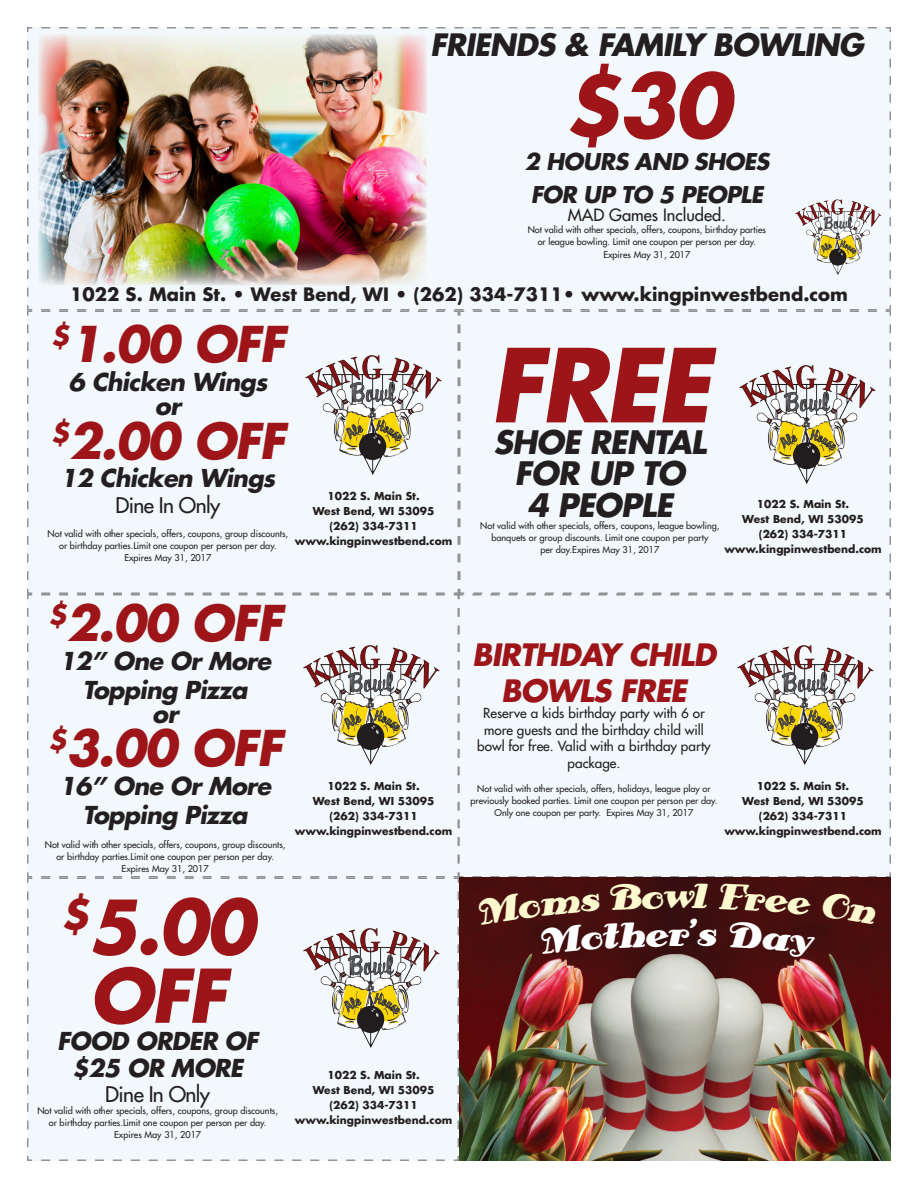
<style>
.page{position:relative;width:918px;height:1188px;background:#fff}
.page>*{position:absolute;margin:0;border:0;box-sizing:border-box;transform-origin:0 0}
.t1{font:italic 700 99px "Futura";color:#9e1519}
.t2{font:italic 700 84px "Futura";color:#9e1519}
.t3{font:italic 700 72px/69px "Futura";color:#9e1519;text-align:center}
.t4{font:italic 700 48px "Futura";letter-spacing:-.03em;color:#9e1519}
.t5{font:35.55px "Antsy Pants";color:#fcf9ce}
.t6{font:35.55px "Antsy Pants";color:#fff}
.t7{font:italic 700 31.5px/31.5px "Futura";letter-spacing:-.03em;color:#231f20;text-align:center}
.t8{font:italic 700 30px/36px "Futura";letter-spacing:-.03em;color:#9e1519;text-align:center}
.t9{font:italic 700 30px "Futura";letter-spacing:-.03em;color:#231f20}
.t10{font:italic 700 24px/28.8px "Futura";letter-spacing:-.03em;color:#231f20;text-align:center}
.t11{font:italic 700 22.5px/33px "Futura";letter-spacing:-.03em;color:#231f20}
.t12{font:21px "Futura";letter-spacing:-.03em;color:#231f20}
.t13{font:700 18px "Futura";color:#231f20}
.t14{font:16.5px "Futura";color:#231f20}
.t15{font:13.5px/16.5px "Futura";color:#231f20;text-align:center}
.t16{font:700 10.65px "Futura";color:#231f20}
.t17{font:9.15px/12.1px "Futura";color:#231f20;text-align:center}
</style>
<div class="page">
<div style="left:460px;top:595px;width:431px;height:282px;background:#f2f8fb"></div>
<div style="left:27px;top:27px;width:864px;height:283px;background:#f2f8fb"></div>
<div style="left:27px;top:595px;width:433px;height:282px;background:#f2f8fb"></div>
<svg style="left:37px;top:595px;width:412px;height:1px"></svg>
<div style="left:27px;top:310px;width:431px;height:285px;background:#f2f8fb"></div>
<svg style="left:468px;top:595px;width:413px;height:1px"></svg>
<svg style="left:37px;top:309px;width:844px;height:3px"></svg>
<div style="left:458px;top:310px;width:433px;height:285px;background:#f2f8fb"></div>
<svg style="left:37px;top:876px;width:412px;height:1px"></svg>
<div style="left:27px;top:877px;width:432px;height:284px;background:#f2f8fb"></div>
<img style="left:306px;top:353px;width:138px;height:124px">
<img style="left:303px;top:643px;width:139px;height:124px">
<img style="left:303px;top:927px;width:139px;height:124px">
<img style="left:738px;top:643px;width:138px;height:124px">
<img style="left:739px;top:363px;width:139px;height:124px">
<img style="left:796px;top:199px;width:87px;height:78px">
<img style="left:39px;top:34px;width:388px;height:251px">
<img style="left:459px;top:877px;width:432px;height:284px">
<svg style="left:472px;top:876px;width:409px;height:83px;background:#461111"></svg>
<p class="t9" style="left:430px;top:25px;width:435px">FRIENDS &amp; FAMILY BOWLING</p>
<p class="t2" style="left:563px;top:50px;width:169px">$30</p>
<p class="t11" style="left:524px;top:145px;width:246px">2 HOURS AND SHOES<br>FOR UP TO 5 PEOPLE</p>
<p class="t14" style="left:568px;top:205px;width:160px">MAD Games Included.</p>
<p class="t17" style="left:528px;top:224px;width:240px">Not valid with other specials, offers, coupons, birthday parties or league bowling. Limit one coupon per person per day.</p>
<p class="t17" style="left:603px;top:248px;width:89px">Expires May 31, 2017</p>
<p class="t13" style="left:70px;top:282px;width:779px">1022 S. Main St. • West Bend, WI • (262) 334-7311• www.kingpinwestbend.com</p>
<p class="t4" style="left:51px;top:312px;width:236px"><sup>$</sup>1.00 OFF</p>
<p class="t10" style="left:68px;top:370px;width:200px;line-height:24px">6 Chicken Wings or</p>
<p class="t4" style="left:51px;top:409px;width:236px"><sup>$</sup>2.00 OFF</p>
<p class="t10" style="left:61px;top:464px;width:216px">12 Chicken Wings</p>
<p class="t12" style="left:116px;top:492px;width:106px">Dine In Only</p>
<p class="t17" style="left:48px;top:527px;width:242px">Not valid with other specials, offers, coupons, group discounts, or birthday parties.Limit one coupon per person per day.</p>
<p class="t17" style="left:124px;top:552px;width:89px">Expires May 31, 2017</p>
<p class="t1" style="left:489px;top:319px;width:222px">FREE</p>
<p class="t7" style="left:493px;top:426px;width:214px">SHOE RENTAL<br>FOR UP TO</p>
<p class="t7" style="left:527px;top:489px;width:147px">4 PEOPLE</p>
<p class="t17" style="left:480px;top:520px;width:241px">Not valid with other specials, offers, coupons, league bowling, banquets or group discounts. Limit one coupon per party<br>per day.Expires May 31, 2017</p>
<p class="t16" style="left:327px;top:489px;width:94px">1022 S. Main St.</p>
<p class="t16" style="left:313px;top:504px;width:123px">West Bend, WI 53095</p>
<p class="t16" style="left:329px;top:519px;width:90px">(262) 334-7311</p>
<p class="t16" style="left:295px;top:534px;width:159px">www.kingpinwestbend.com</p>
<p class="t16" style="left:757px;top:497px;width:94px">1022 S. Main St.</p>
<p class="t16" style="left:742px;top:512px;width:123px">West Bend, WI 53095</p>
<p class="t16" style="left:759px;top:527px;width:90px">(262) 334-7311</p>
<p class="t16" style="left:724px;top:542px;width:159px">www.kingpinwestbend.com</p>
<p class="t4" style="left:48px;top:591px;width:236px"><sup>$</sup>2.00 OFF</p>
<p class="t10" style="left:59px;top:646px;width:213px">12” One Or More<br>Topping Pizza</p>
<p class="t10" style="left:152px;top:699px;width:28px">or</p>
<p class="t4" style="left:48px;top:716px;width:236px"><sup>$</sup>3.00 OFF</p>
<p class="t10" style="left:59px;top:771px;width:213px">16” One Or More<br>Topping Pizza</p>
<p class="t17" style="left:45px;top:839px;width:242px">Not valid with other specials, offers, coupons, group discounts, or birthday parties.Limit one coupon per person per day.</p>
<p class="t17" style="left:122px;top:863px;width:89px">Expires May 31, 2017</p>
<p class="t3" style="left:61px;top:891px;width:196px"><sup>$</sup>5.00<br>OFF</p>
<p class="t10" style="left:57px;top:1027px;width:202px;line-height:27px">FOOD ORDER OF $25 OR MORE</p>
<p class="t12" style="left:105px;top:1081px;width:106px">Dine In Only</p>
<p class="t17" style="left:37px;top:1105px;width:242px">Not valid with other specials, offers, coupons, group discounts, or birthday parties.Limit one coupon per person per day.</p>
<p class="t17" style="left:114px;top:1129px;width:89px">Expires May 31, 2017</p>
<p class="t16" style="left:327px;top:779px;width:94px">1022 S. Main St.</p>
<p class="t16" style="left:313px;top:794px;width:123px">West Bend, WI 53095</p>
<p class="t16" style="left:329px;top:809px;width:90px">(262) 334-7311</p>
<p class="t16" style="left:295px;top:824px;width:159px">www.kingpinwestbend.com</p>
<p class="t16" style="left:327px;top:1068px;width:94px">1022 S. Main St.</p>
<p class="t16" style="left:313px;top:1083px;width:123px">West Bend, WI 53095</p>
<p class="t16" style="left:329px;top:1098px;width:90px">(262) 334-7311</p>
<p class="t16" style="left:295px;top:1113px;width:159px">www.kingpinwestbend.com</p>
<p class="t8" style="left:472px;top:636px;width:245px">BIRTHDAY CHILD<br>BOWLS FREE</p>
<p class="t15" style="left:477px;top:705px;width:235px">Reserve a kids birthday party with 6 or more guests and the birthday child will bowl for free. Valid with a birthday party package.</p>
<p class="t17" style="left:470px;top:783px;width:249px">Not valid with other specials, offers, holidays, league play or previously booked parties. Limit one coupon per person per day.<br>Only one coupon per party. Expires May 31, 2017</p>
<p class="t16" style="left:757px;top:779px;width:94px">1022 S. Main St.</p>
<p class="t16" style="left:742px;top:794px;width:123px">West Bend, WI 53095</p>
<p class="t16" style="left:759px;top:809px;width:90px">(262) 334-7311</p>
<p class="t16" style="left:724px;top:824px;width:159px">www.kingpinwestbend.com</p>
<p class="t5" style="left:664px;top:875px;width:32px">w</p>
<p class="t6" style="left:669px;top:913px;width:22px">r</p>
</div>
